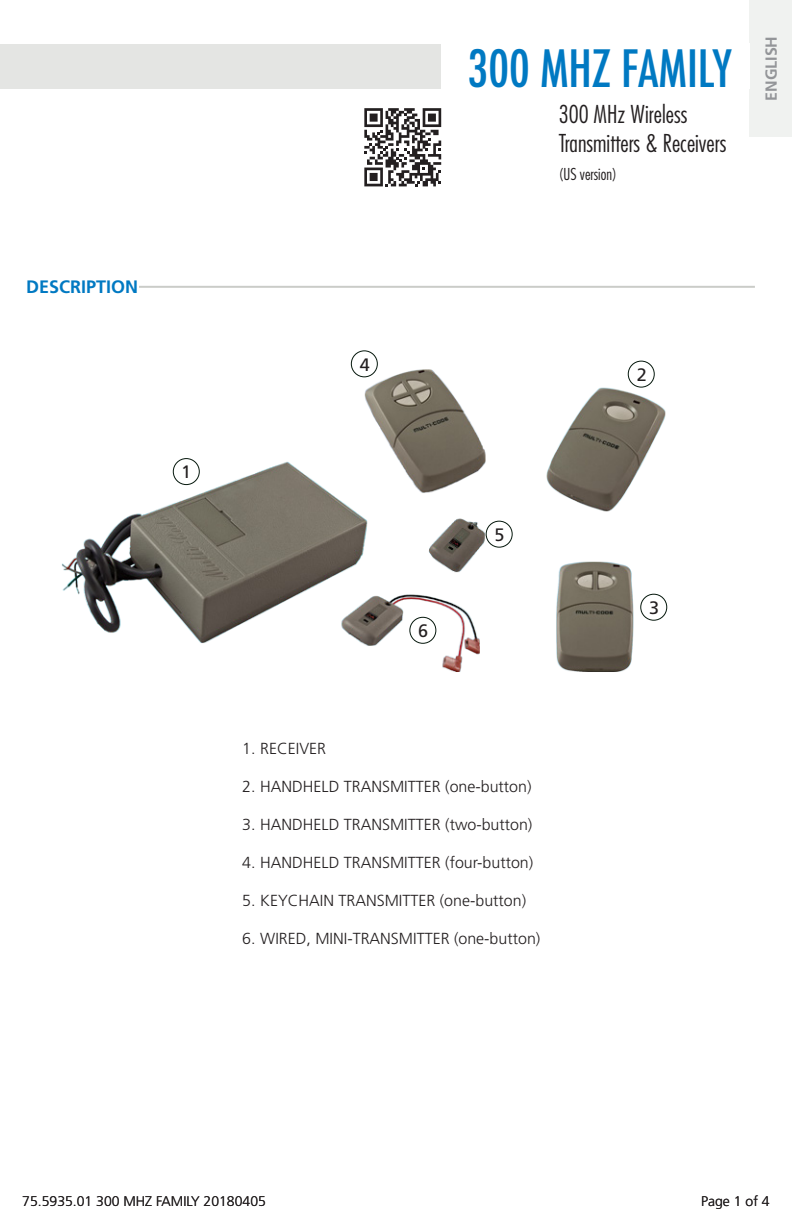
<style>
.page{position:relative;width:792px;height:1224px;background:#fff}
.page>*{position:absolute;margin:0;border:0;box-sizing:border-box;transform-origin:0 0}
.t1{font:500 condensed 50px "Futura";color:#0079c2}
.t2{font:300 condensed 24px/28.8px "Futura Std";color:#231f20}
.t3{font:700 18px "Frutiger LT Std";color:#0079c2}
.t4{font:18px "Frutiger LT Std";color:#231f20}
.t5{font:300 16px "Frutiger LT Std";color:#231f20}
.t6{font:300 condensed 16px "Futura Std";color:#231f20}
.t7{font:700 16px "Frutiger LT Std";color:#939598}
.t8{font:300 14px "Frutiger LT Std";color:#231f20}
</style>
<div class="page">
<img style="left:62px;top:350px;width:606px;height:322px">
<div style="left:0;top:44px;width:750px;height:45px;background:#e4e5e3"></div>
<svg style="left:364px;top:108px;width:77px;height:78px"></svg>
<div style="left:750px;top:0;width:42px;height:137px;background:#f0f2f0"></div>
<hr style="left:48px;top:286px;width:707px;height:2px;background:#969991">
<div style="left:173px;top:459px;width:26px;height:26px;background:#fff;border-radius:50%"></div>
<div style="left:173px;top:458px;width:27px;height:27px;border:1px solid #05170c;border-radius:50%"></div>
<div style="left:628px;top:361px;width:26px;height:26px;background:#fff;border-radius:50%"></div>
<div style="left:628px;top:361px;width:27px;height:27px;border:1px solid #05170c;border-radius:50%"></div>
<div style="left:486px;top:521px;width:26px;height:26px;background:#fff;border-radius:50%"></div>
<div style="left:486px;top:521px;width:27px;height:27px;border:1px solid #05170c;border-radius:50%"></div>
<div style="left:410px;top:617px;width:26px;height:26px;background:#fff;border-radius:50%"></div>
<div style="left:409px;top:617px;width:27px;height:27px;border:1px solid #05170c;border-radius:50%"></div>
<div style="left:441px;top:43px;width:309px;height:46px;background:#fff"></div>
<div style="left:641px;top:594px;width:26px;height:26px;background:#fff;border-radius:50%"></div>
<div style="left:640px;top:594px;width:27px;height:27px;border:1px solid #05170c;border-radius:50%"></div>
<div style="left:351px;top:351px;width:26px;height:26px;background:#fff;border-radius:50%"></div>
<div style="left:351px;top:350px;width:27px;height:27px;border:1px solid #05170c;border-radius:50%"></div>
<div style="left:26px;top:279px;width:112px;height:14px;background:#fff"></div>
<p class="t3" style="left:26px;top:276px;width:114px">DESCRIPTION</p>
<p class="t4" style="left:181px;top:462px;width:12px">1</p>
<p class="t1" style="left:468px;top:36px;width:266px">300 MHZ FAMILY</p>
<p class="t2" style="left:559px;top:100px;width:169px">300 MHz Wireless<br>Transmitters &amp; Receivers</p>
<p class="t6" style="left:559px;top:165px;width:60px">(US version)</p>
<p class="t7" style="left:762px;top:101px;width:66px;rotate:-90deg">ENGLISH</p>
<p class="t4" style="left:360px;top:354px;width:12px">4</p>
<p class="t4" style="left:418px;top:620px;width:12px">6</p>
<p class="t4" style="left:495px;top:524px;width:12px">5</p>
<p class="t5" style="left:242px;top:739px;width:85px">1. RECEIVER</p>
<p class="t5" style="left:242px;top:777px;width:291px">2. HANDHELD TRANSMITTER (one-button)</p>
<p class="t5" style="left:242px;top:815px;width:292px">3. HANDHELD TRANSMITTER (two-button)</p>
<p class="t5" style="left:242px;top:853px;width:292px">4. HANDHELD TRANSMITTER (four-button)</p>
<p class="t5" style="left:242px;top:891px;width:285px">5. KEYCHAIN TRANSMITTER (one-button)</p>
<p class="t5" style="left:242px;top:929px;width:300px">6. WIRED, MINI-TRANSMITTER (one-button)</p>
<p class="t4" style="left:637px;top:364px;width:12px">2</p>
<p class="t4" style="left:649px;top:597px;width:12px">3</p>
<p class="t8" style="left:22px;top:1193px;width:245px">75.5935.01 300 MHZ FAMILY 20180405</p>
<p class="t8" style="left:701px;top:1193px;width:70px">Page 1 of 4</p>
</div>
